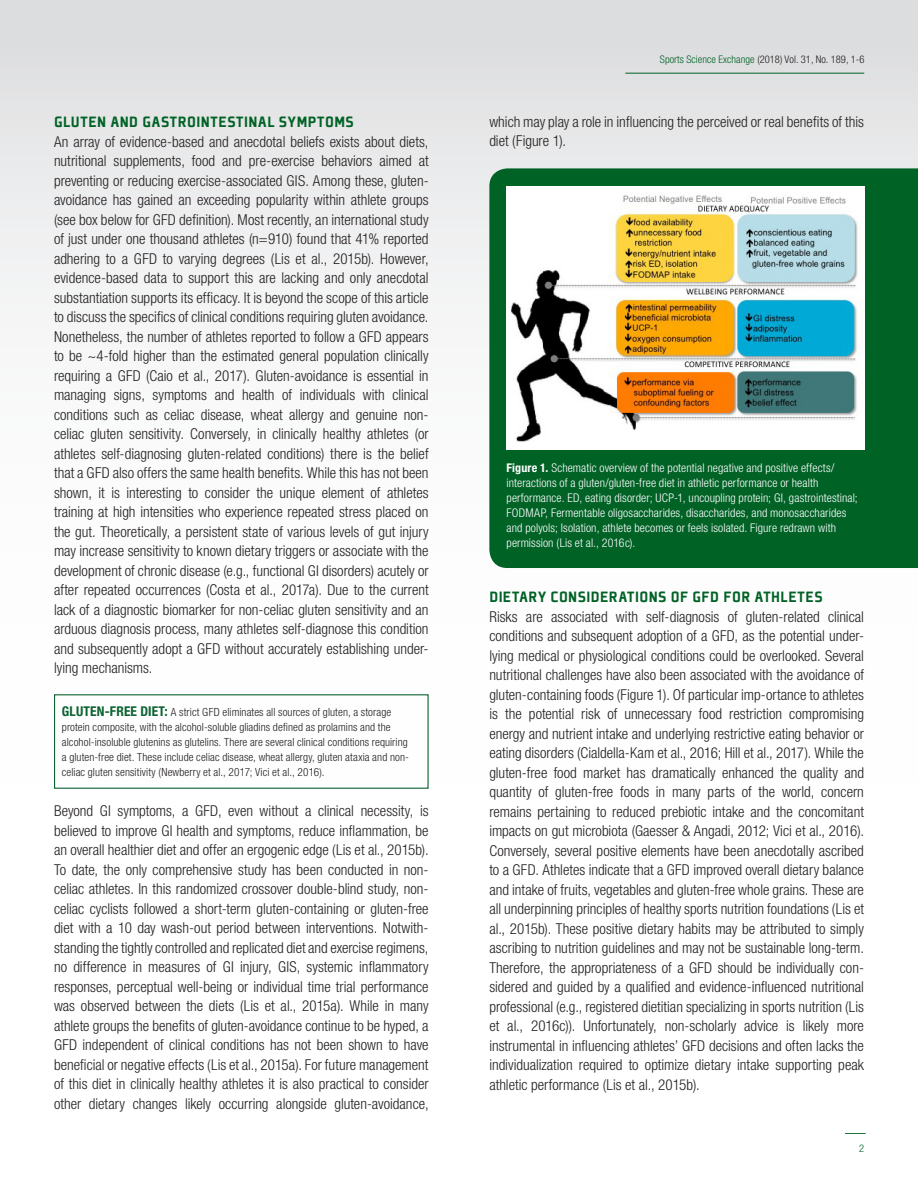
<style>
.page{position:relative;width:918px;height:1188px;background:#fff}
.page>*{position:absolute;margin:0;border:0;box-sizing:border-box;transform-origin:0 0}
.REFERENCES{font:900 16.5px "Plexes Pro";letter-spacing:.03em;color:#016226}
.REFERENCES-2{font:300 condensed 15px/19.5px "Helvetica Neue LT Pro";color:#231f20;text-align:justify}
.FIGURE_CAPTIONS{font:300 condensed 12px/15px "Helvetica Neue LT Pro";letter-spacing:.01em;color:#fff}
.FIGURE_CAPTIONS-2{font:300 condensed 11.25px/15px "Helvetica Neue LT Pro";letter-spacing:.01em;color:#231f20}
.t1{font:10.5px "Helvetica Neue LT 47 Lt Cn";letter-spacing:.005em;color:#231f20}
.t2{font:300 condensed 10.5px "Helvetica Neue LT Pro";color:#016226}
.s1{font-weight:700;font-size:13.5px;color:#0c6333}
.s2{color:#016226}
.s3{font-weight:700}
</style>
<div class="page">
<div style="left:0;top:0;width:918px;height:1188px;background:linear-gradient(to bottom,#e8e9ea,#fff)"></div>
<div style="left:54px;top:694px;width:375px;height:95px;border:1px solid #0c6333"></div>
<div style="left:489px;top:168px;width:429px;height:400px;background:#016226"></div>
<img style="left:507px;top:187px;width:358px;height:262px">
<hr style="left:625px;top:73px;width:239px;height:1px;background:#016226">
<svg style="left:845px;top:1133px;width:21px;height:1px"></svg>
<p class="REFERENCES" style="left:54px;top:112px;width:301px">GLUTEN AND GASTROINTESTINAL SYMPTOMS</p>
<p class="REFERENCES-2" style="left:54px;top:132px;width:376px">An array of evidence-based and anecdotal beliefs exists about diets, nutritional supplements, food and pre-exercise behaviors aimed at preventing or reducing exercise-associated GIS. Among these, gluten&shy;avoidance has gained an exceeding popularity within athlete groups (see box below for GFD definition). Most recently, an international study of just under one thousand athletes (n=910) found that 41% reported adhering to a GFD to varying degrees (Lis et al., 2015b). However, evidence-based data to support this are lacking and only anecdotal substantiation supports its efficacy. It is beyond the scope of this article to discuss the specifics of clinical conditions requiring gluten avoidance.<br>Nonetheless, the number of athletes reported to follow a GFD appears to be ~4-fold higher than the estimated general population clinically requiring a GFD (Caio et al., 2017). Gluten-avoidance is essential in managing signs, symptoms and health of individuals with clinical conditions such as celiac disease, wheat allergy and genuine non&shy;celiac gluten sensitivity. Conversely, in clinically healthy athletes (or athletes self-diagnosing gluten-related conditions) there is the belief that a GFD also offers the same health benefits. While this has not been shown, it is interesting to consider the unique element of athletes training at high intensities who experience repeated stress placed on the gut. Theoretically, a persistent state of various levels of gut injury may increase sensitivity to known dietary triggers or associate with the development of chronic disease (e.g., functional GI disorders) acutely or after repeated occurrences (Costa et al., 2017a). Due to the current lack of a diagnostic biomarker for non-celiac gluten sensitivity and an arduous diagnosis process, many athletes self-diagnose this condition and subsequently adopt a GFD without accurately establishing under&shy;lying mechanisms.</p>
<p class="FIGURE_CAPTIONS-2" style="left:62px;top:705px;width:349px"><span class="s1">GLUTEN-FREE DIET:</span> A strict GFD eliminates all sources of gluten, a storage protein composite, with the alcohol-soluble gliadins defined as prolamins and the alcohol-insoluble glutenins as glutelins. There are several clinical conditions requiring a gluten-free diet. These include celiac disease, wheat allergy, gluten ataxia and non&shy;celiac gluten sensitivity (Newberry et al., 2017; Vici et al., 2016).</p>
<p class="REFERENCES-2" style="left:54px;top:801px;width:376px">Beyond GI symptoms, a GFD, even without a clinical necessity, is believed to improve GI health and symptoms, reduce inflammation, be an overall healthier diet and offer an ergogenic edge (Lis et al., 2015b).<br>To date, the only comprehensive study has been conducted in non&shy;celiac athletes. In this randomized crossover double-blind study, non&shy;celiac cyclists followed a short-term gluten-containing or gluten-free diet with a 10 day wash-out period between interventions. Notwith&shy;standing the tightly controlled and replicated diet and exercise regimens, no difference in measures of GI injury, GIS, systemic inflammatory responses, perceptual well-being or individual time trial performance was observed between the diets (Lis et al., 2015a). While in many athlete groups the benefits of gluten-avoidance continue to be hyped, a GFD independent of clinical conditions has not been shown to have beneficial or negative effects (Lis et al., 2015a). For future management of this diet in clinically healthy athletes it is also practical to consider other dietary changes likely occurring alongside gluten-avoidance,</p>
<p class="t1" style="left:660px;top:53px;width:206px"><span class="s2">Sports Science Exchange</span> (2018) Vol. 31, No. 189, 1-6</p>
<p class="REFERENCES-2" style="left:489px;top:112px;width:376px">which may play a role in influencing the perceived or real benefits of this diet (Figure 1).</p>
<p class="FIGURE_CAPTIONS" style="left:507px;top:461px;width:353px"><span class="s3">Figure 1.</span> Schematic overview of the potential negative and positive effects/ interactions of a gluten/gluten-free diet in athletic performance or health performance. ED, eating disorder; UCP-1, uncoupling protein; GI, gastrointestinal; FODMAP, Fermentable oligosaccharides, disaccharides, and monosaccharides and polyols; Isolation, athlete becomes or feels isolated. Figure redrawn with permission (Lis et al., 2016c).</p>
<p class="REFERENCES" style="left:489px;top:587px;width:335px">DIETARY CONSIDERATIONS OF GFD FOR ATHLETES</p>
<p class="REFERENCES-2" style="left:489px;top:607px;width:376px">Risks are associated with self-diagnosis of gluten-related clinical conditions and subsequent adoption of a GFD, as the potential under&shy;lying medical or physiological conditions could be overlooked. Several nutritional challenges have also been associated with the avoidance of gluten-containing foods (Figure 1). Of particular imp-ortance to athletes is the potential risk of unnecessary food restriction compromising energy and nutrient intake and underlying restrictive eating behavior or eating disorders (Cialdella-Kam et al., 2016; Hill et al., 2017). While the gluten-free food market has dramatically enhanced the quality and quantity of gluten-free foods in many parts of the world, concern remains pertaining to reduced prebiotic intake and the concomitant impacts on gut microbiota (Gaesser &amp; Angadi, 2012; Vici et al., 2016).<br>Conversely, several positive elements have been anecdotally ascribed to a GFD. Athletes indicate that a GFD improved overall dietary balance and intake of fruits, vegetables and gluten-free whole grains. These are all underpinning principles of healthy sports nutrition foundations (Lis et al., 2015b). These positive dietary habits may be attributed to simply ascribing to nutrition guidelines and may not be sustainable long-term.<br>Therefore, the appropriateness of a GFD should be individually con&shy;sidered and guided by a qualified and evidence-influenced nutritional professional (e.g., registered dietitian specializing in sports nutrition (Lis et al., 2016c)). Unfortunately, non-scholarly advice is likely more instrumental in influencing athletes’ GFD decisions and often lacks the individualization required to optimize dietary intake supporting peak athletic performance (Lis et al., 2015b).</p>
<p class="t2" style="left:859px;top:1142px;width:7px">2</p>
</div>
